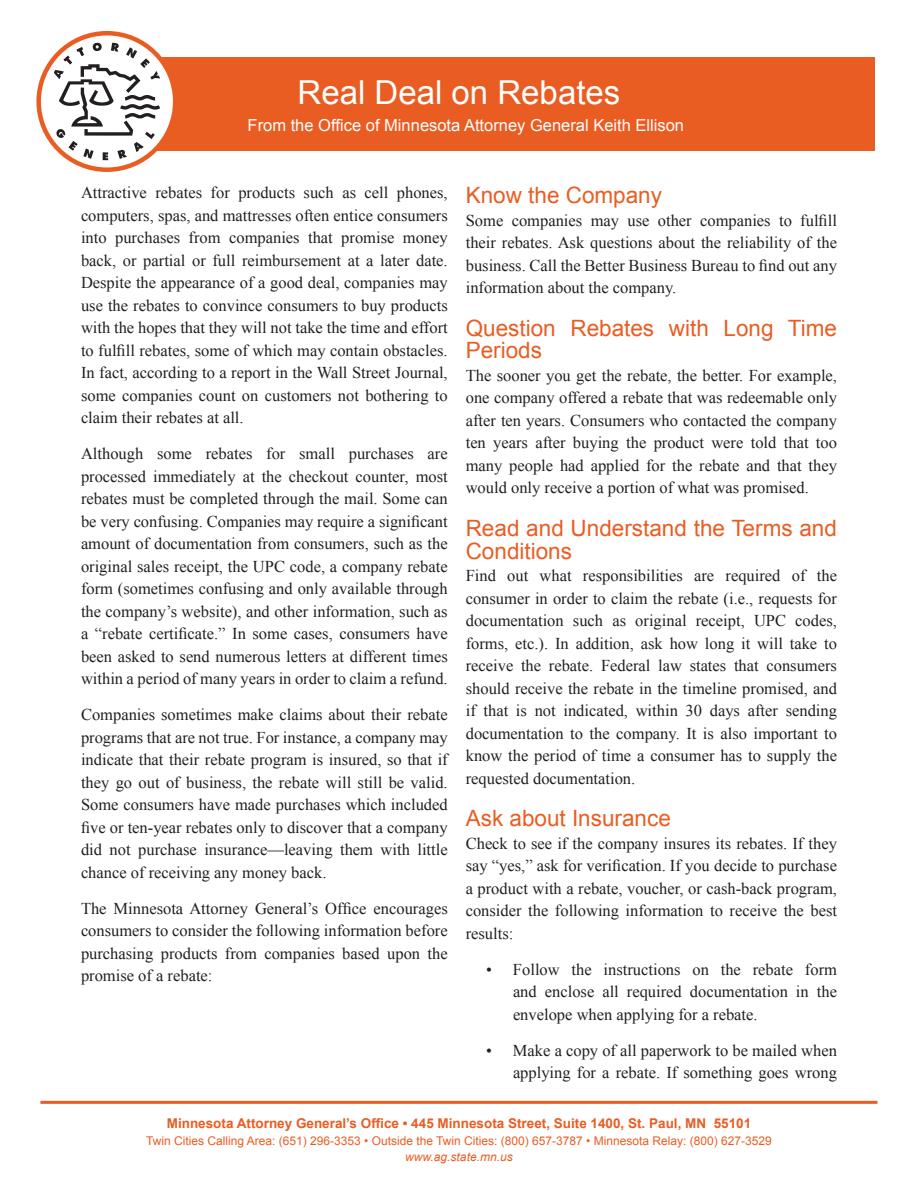
<style>
.page{position:relative;width:918px;height:1188px;background:#fff}
.page>*{position:absolute;margin:0;border:0;box-sizing:border-box;transform-origin:0 0}
.h1{font:33px "Arial";color:#fff}
.h2{font:22.5px/22.5px "Arial";color:#e95d23}
.p{font:16.5px/22.5px "Times New Roman";color:#231f20;text-align:justify}
.p_1{font:16.5px/22.5px "Times New Roman";color:#231f20;text-align:justify}
.li{font:16.5px/22.5px "Times New Roman";color:#231f20;text-align:justify}
.t1{font:16.5px "Arial";color:#fff}
.t2{font:700 13.5px "Arial";color:#e95d23}
.t3{font:12px/16.5px "Arial";color:#e95d23;text-align:center}
.s1{font-style:italic}
</style>
<div class="page">
<div style="left:60px;top:57px;width:815px;height:93px;background:#e95d23"></div>
<svg style="left:39px;top:33px;width:136px;height:137px"></svg>
<svg style="left:54px;top:43px;width:106px;height:117px"></svg>
<div style="left:36px;top:31px;width:141px;height:141px;border:4px solid #e95d23;border-radius:50%"></div>
<hr style="left:40px;top:1101px;width:837px;height:3px;background:#e95d23">
<h1 class="h1" style="left:298px;top:71px;width:324px">Real Deal on Rebates</h1>
<p class="t1" style="left:248px;top:115px;width:438px">From the Office of Minnesota Attorney General Keith Ellison</p>
<p class="p" style="left:81px;top:181px;width:368px">Attractive rebates for products such as cell phones, computers, spas, and mattresses often entice consumers into purchases from companies that promise money back, or partial or full reimbursement at a later date.<br>Despite the appearance of a good deal, companies may use the rebates to convince consumers to buy products with the hopes that they will not take the time and effort to fulfill rebates, some of which may contain obstacles.<br>In fact, according to a report in the Wall Street Journal, some companies count on customers not bothering to claim their rebates at all.</p>
<p class="p" style="left:81px;top:442px;width:368px">Although some rebates for small purchases are processed immediately at the checkout counter, most rebates must be completed through the mail. Some can be very confusing. Companies may require a significant amount of documentation from consumers, such as the original sales receipt, the UPC code, a company rebate form (sometimes confusing and only available through the company’s website), and other information, such as a “rebate certificate.” In some cases, consumers have been asked to send numerous letters at different times within a period of many years in order to claim a refund.</p>
<p class="p" style="left:81px;top:703px;width:368px">Companies sometimes make claims about their rebate programs that are not true. For instance, a company may indicate that their rebate program is insured, so that if they go out of business, the rebate will still be valid.<br>Some consumers have made purchases which included five or ten-year rebates only to discover that a company did not purchase insurance—leaving them with little chance of receiving any money back.</p>
<p class="p" style="left:81px;top:897px;width:368px">The Minnesota Attorney General’s Office encourages consumers to consider the following information before purchasing products from companies based upon the promise of a rebate:</p>
<h2 class="h2" style="left:466px;top:184px;width:198px">Know the Company</h2>
<p class="p_1" style="left:466px;top:209px;width:373px">Some companies may use other companies to fulfill their rebates. Ask questions about the reliability of the business. Call the Better Business Bureau to find out any information about the company.</p>
<h2 class="h2" style="left:466px;top:317px;width:373px">Question Rebates with Long Time<br>Periods</h2>
<p class="p_1" style="left:466px;top:364px;width:373px">The sooner you get the rebate, the better. For example, one company offered a rebate that was redeemable only after ten years. Consumers who contacted the company ten years after buying the product were told that too many people had applied for the rebate and that they would only receive a portion of what was promised.</p>
<h2 class="h2" style="left:466px;top:517px;width:373px">Read and Understand the Terms and<br>Conditions</h2>
<p class="p_1" style="left:466px;top:564px;width:373px">Find out what responsibilities are required of the consumer in order to claim the rebate (i.e., requests for documentation such as original receipt, UPC codes, forms, etc.). In addition, ask how long it will take to receive the rebate. Federal law states that consumers should receive the rebate in the timeline promised, and if that is not indicated, within 30 days after sending documentation to the company. It is also important to know the period of time a consumer has to supply the requested documentation.</p>
<h2 class="h2" style="left:466px;top:807px;width:207px">Ask about Insurance</h2>
<p class="p_1" style="left:466px;top:832px;width:373px">Check to see if the company insures its rebates. If they say “yes,” ask for verification. If you decide to purchase a product with a rebate, voucher, or cash-back program, consider the following information to receive the best results:</p>
<p class="li" style="left:513px;top:958px;width:326px;text-indent:-27px">• Follow the instructions on the rebate form and enclose all required documentation in the envelope when applying for a rebate.</p>
<p class="li" style="left:486px;top:1039px;width:352px;text-align:right">• Make a copy of all paperwork to be mailed when applying for a rebate. If something goes wrong</p>
<p class="t2" style="left:167px;top:1115px;width:586px">Minnesota Attorney General’s Office • 445 Minnesota Street, Suite 1400, St. Paul, MN 55101</p>
<p class="t3" style="left:146px;top:1133px;width:627px">Twin Cities Calling Area: (651) 296-3353 • Outside the Twin Cities: (800) 657-3787 • Minnesota Relay: (800) 627-3529 <span class="s1">www.ag.state.mn.us</span></p>
</div>
